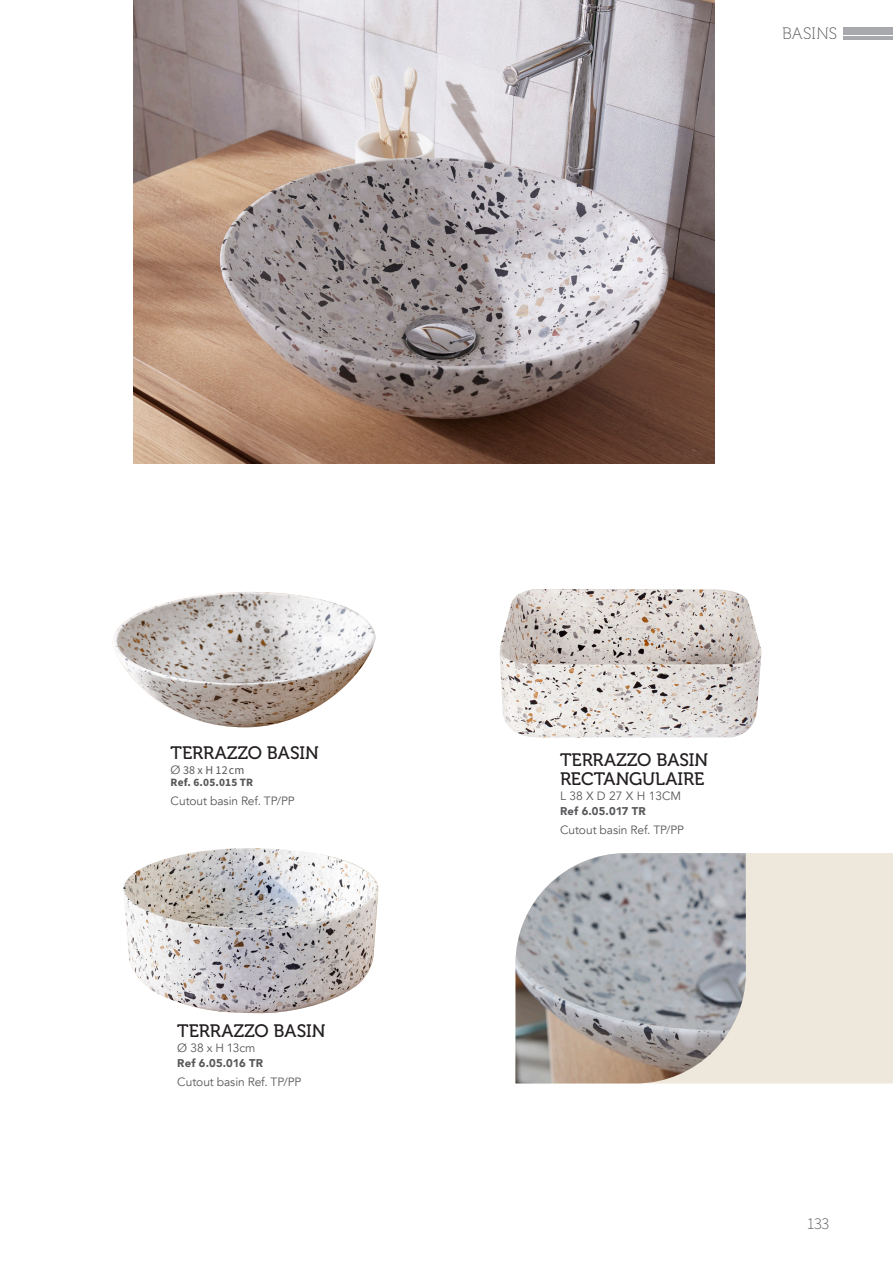
<style>
.page{position:relative;width:893px;height:1263px;background:#fff}
.page>*{position:absolute;margin:0;border:0;box-sizing:border-box;transform-origin:0 0}
.t1{font:18px/19.5px "Museo 500";letter-spacing:-.005em;color:#231f20}
.t2{font:16.5px "Museo 100";letter-spacing:.01em;color:#57585a}
.t3{font:300 16.5px "Source Sans Pro";color:#57585a}
.t4{font:12px "Avenir";letter-spacing:-.005em;color:#57585a}
.t5{font:12px "Source Sans Pro";color:#57585a}
.t6{font:900 11.25px "Avenir";letter-spacing:.01em;color:#57585a}
.t7{font:700 11.25px "Source Sans Pro";letter-spacing:.015em;color:#57585a}
.s1{font-family:"Avenir"}
</style>
<div class="page">
<img style="left:112px;top:592px;width:264px;height:135px">
<img style="left:134px;top:0;width:581px;height:463px">
<img style="left:123px;top:848px;width:256px;height:165px">
<img style="left:499px;top:589px;width:263px;height:149px">
<div style="left:746px;top:853px;width:147px;height:230px;background:#eee7db"></div>
<img style="left:515px;top:853px;width:231px;height:230px">
<hr style="left:843px;top:27px;width:50px;height:3px;background:#a8a9ad">
<hr style="left:843px;top:31px;width:50px;height:4px;background:#a8a9ad">
<hr style="left:843px;top:36px;width:50px;height:3px;background:#a8a9ad">
<h2 class="t2" style="left:782px;top:24px;width:57px">BASINS</h2>
<h1 class="t1" style="left:171px;top:743px;width:150px">TERRAZZO BASIN</h1>
<p class="t5" style="left:171px;top:762px;width:75px"><span class="s1">Ø</span> 38 x H 12 cm</p>
<p class="t7" style="left:171px;top:775px;width:84px">Ref. 6.05.015 TR</p>
<p class="t4" style="left:171px;top:794px;width:126px">Cutout basin Ref. TP/PP</p>
<h1 class="t1" style="left:177px;top:1021px;width:150px">TERRAZZO BASIN</h1>
<p class="t4" style="left:177px;top:1041px;width:80px">Ø 38 x H 13cm</p>
<p class="t6" style="left:177px;top:1054px;width:87px">Ref 6.05.016 TR</p>
<p class="t4" style="left:177px;top:1075px;width:126px">Cutout basin Ref. TP/PP</p>
<h1 class="t1" style="left:560px;top:750px;width:150px">TERRAZZO BASIN<br>RECTANGULAIRE</h1>
<p class="t4" style="left:560px;top:789px;width:123px">L 38 X D 27 X H 13CM</p>
<p class="t6" style="left:560px;top:801px;width:87px">Ref 6.05.017 TR</p>
<p class="t4" style="left:560px;top:823px;width:126px">Cutout basin Ref. TP/PP</p>
<h2 class="t3" style="left:807px;top:1212px;width:24px">133</h2>
</div>
